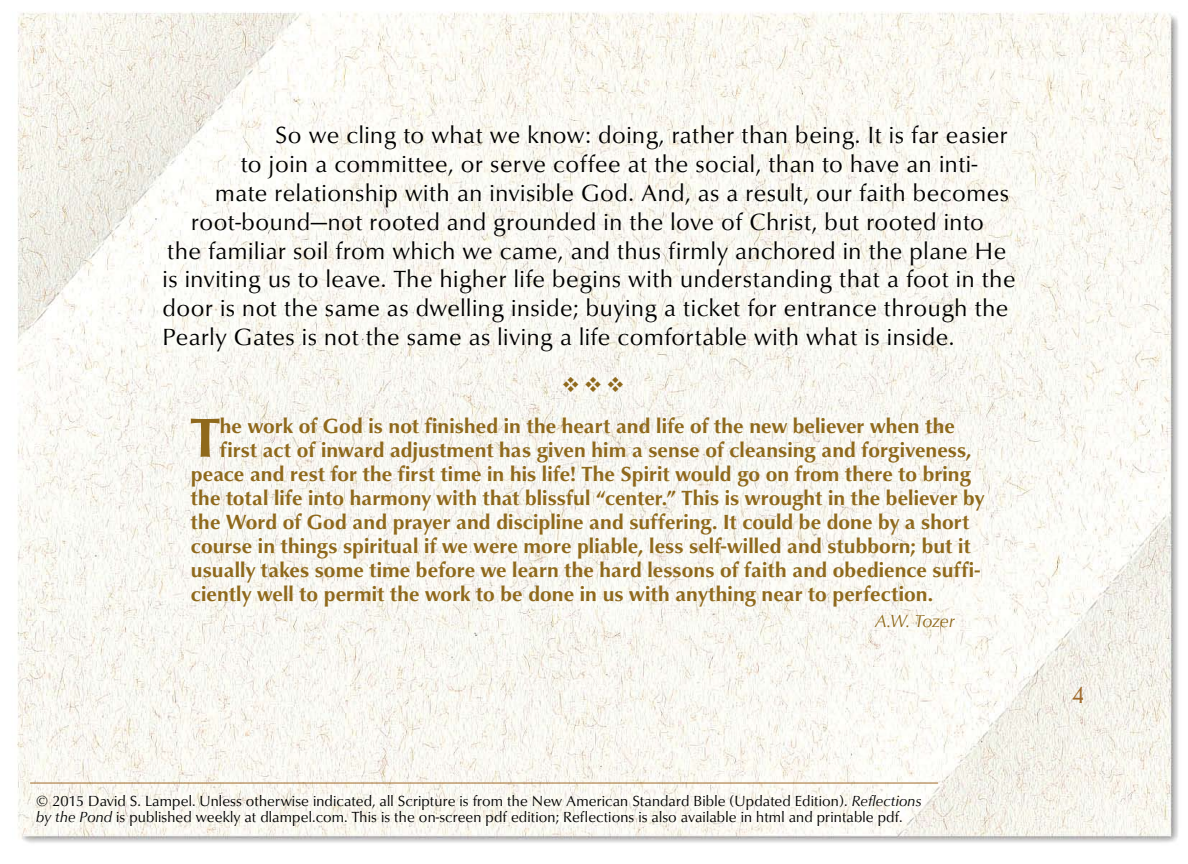
<style>
.page{position:relative;width:1188px;height:864px;background:#fff}
.page>*{position:absolute;margin:0;border:0;box-sizing:border-box;transform-origin:0 0}
.t1{font:700 56.7px "URW Classico T";color:#8f691c}
.t2{font:24px "URW Classico T";letter-spacing:.025em;color:#000}
.t3{font:700 21px "URW Classico T";letter-spacing:.005em;color:#8f691c}
.t4{font:21px "Wingdings";color:#8f691c}
.t5{font:italic 18px "URW Classico T";letter-spacing:-.02em;color:#8f691c}
.t6{font:15px/16.5px "URW Classico T";letter-spacing:.01em;color:#000}
.s1{font-style:italic}
</style>
<div class="page">
<img style="left:17px;top:11px;width:1161px;height:832px">
<hr style="left:30px;top:783px;width:908px;height:1px;background:#a06a2a">
<svg style="left:1073px;top:687px;width:10px;height:16px"></svg>
<svg style="left:581px;top:392px;width:43px;height:1px"></svg>
<p class="t2" style="left:275px;top:121px;width:734px">So we cling to what we know: doing, rather than being. It is far easier</p>
<p class="t2" style="left:241px;top:150px;width:738px">to join a committee, or serve coffee at the social, than to have an inti-</p>
<p class="t2" style="left:215px;top:179px;width:795px">mate relationship with an invisible God. And, as a result, our faith becomes</p>
<p class="t2" style="left:191px;top:208px;width:794px">root-bound—not rooted and grounded in the love of Christ, but rooted into</p>
<p class="t2" style="left:167px;top:236px;width:840px">the familiar soil from which we came, and thus firmly anchored in the plane He</p>
<p class="t2" style="left:162px;top:265px;width:855px">is inviting us to leave. The higher life begins with understanding that a foot in the</p>
<p class="t2" style="left:162px;top:294px;width:847px">door is not the same as dwelling inside; buying a ticket for entrance through the</p>
<p class="t2" style="left:162px;top:323px;width:793px">Pearly Gates is not the same as living a life comfortable with what is inside.</p>
<p class="t4" style="left:561px;top:373px;width:65px">❖❖❖</p>
<h1 class="t1" style="left:191px;top:403px;width:30px">T</h1>
<p class="t3" style="left:220px;top:413px;width:736px">he work of God is not finished in the heart and life of the new believer when the</p>
<p class="t3" style="left:220px;top:437px;width:753px">first act of inward adjustment has given him a sense of cleansing and forgiveness,</p>
<p class="t3" style="left:191px;top:461px;width:781px">peace and rest for the first time in his life! The Spirit would go on from there to bring</p>
<p class="t3" style="left:191px;top:485px;width:795px">the total life into harmony with that blissful “center.” This is wrought in the believer by</p>
<p class="t3" style="left:191px;top:509px;width:780px">the Word of God and prayer and discipline and suffering. It could be done by a short</p>
<p class="t3" style="left:191px;top:533px;width:781px">course in things spiritual if we were more pliable, less self-willed and stubborn; but it</p>
<p class="t3" style="left:191px;top:557px;width:791px">usually takes some time before we learn the hard lessons of faith and obedience suffi-</p>
<p class="t3" style="left:191px;top:581px;width:744px">ciently well to permit the work to be done in us with anything near to perfection.</p>
<p class="t5" style="left:875px;top:610px;width:81px">A.W. Tozer</p>
<p class="t6" style="left:36px;top:793px;width:887px">© 2015 David S. Lampel. Unless otherwise indicated, all Scripture is from the New American Standard Bible (Updated Edition). <span class="s1">Reflections by the Pond</span> is published weekly at dlampel.com. This is the on-screen pdf edition; Reflections is also available in html and printable pdf.</p>
</div>
